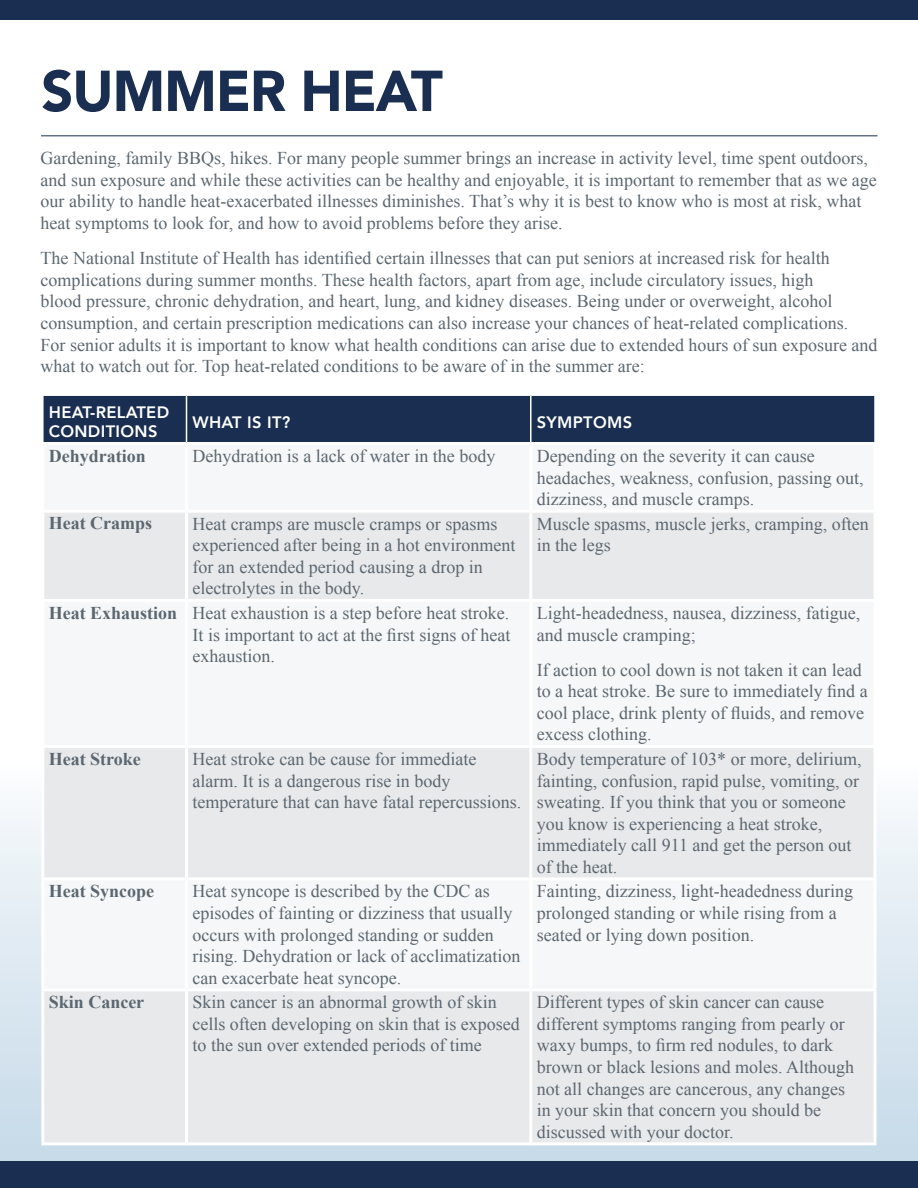
<style>
.page{position:relative;width:918px;height:1188px;background:#fff}
.page>*{position:absolute;margin:0;border:0;box-sizing:border-box;transform-origin:0 0}
.t1{font:900 57px "Avenir";letter-spacing:-.02em;color:#1a2e51}
.t2{font:18px/21.6px "Times New Roman";color:#5b6770}
.t3{font:700 18px "Times New Roman";color:#5b6770}
.t4{font:800 16.5px/19.8px "Avenir";letter-spacing:.02em;color:#fff}
.s1{font-weight:700}
</style>
<div class="page">
<div style="left:0;top:758px;width:918px;height:430px;background:linear-gradient(to bottom,#fbfcfd,#c1d7e7)"></div>
<div style="left:0;top:0;width:918px;height:20px;background:#1a2e51"></div>
<div style="left:0;top:1161px;width:918px;height:27px;background:#1a2e51"></div>
<hr style="left:41px;top:135px;width:837px;height:1px;background:#1a2e51">
<div style="left:44px;top:396px;width:830px;height:46px;background:#1a2e51"></div>
<svg style="left:44px;top:513px;width:830px;height:629px;fill:#e8e9eb"></svg>
<hr style="left:186px;top:396px;width:1px;height:46px;background:#fff">
<hr style="left:530px;top:396px;width:2px;height:46px;background:#fff">
<hr style="left:185px;top:513px;width:3px;height:86px;background:#fff">
<hr style="left:529px;top:513px;width:3px;height:86px;background:#fff">
<hr style="left:41px;top:599px;width:146px;height:3px;background:#fff">
<hr style="left:187px;top:599px;width:344px;height:3px;background:#fff">
<hr style="left:185px;top:602px;width:3px;height:143px;background:#fff">
<hr style="left:531px;top:599px;width:346px;height:3px;background:#fff">
<hr style="left:529px;top:602px;width:3px;height:143px;background:#fff">
<hr style="left:41px;top:745px;width:146px;height:3px;background:#fff">
<hr style="left:41px;top:748px;width:3px;height:129px;background:#fff">
<hr style="left:187px;top:745px;width:344px;height:3px;background:#fff">
<hr style="left:185px;top:748px;width:3px;height:129px;background:#fff">
<hr style="left:531px;top:745px;width:346px;height:3px;background:#fff">
<hr style="left:529px;top:748px;width:3px;height:129px;background:#fff">
<hr style="left:874px;top:748px;width:3px;height:129px;background:#fff">
<hr style="left:41px;top:877px;width:146px;height:3px;background:#fff">
<hr style="left:41px;top:880px;width:3px;height:108px;background:#fff">
<hr style="left:187px;top:877px;width:344px;height:3px;background:#fff">
<hr style="left:185px;top:880px;width:3px;height:108px;background:#fff">
<hr style="left:531px;top:877px;width:346px;height:3px;background:#fff">
<hr style="left:529px;top:880px;width:3px;height:108px;background:#fff">
<hr style="left:874px;top:880px;width:3px;height:108px;background:#fff">
<hr style="left:41px;top:988px;width:146px;height:3px;background:#fff">
<hr style="left:41px;top:991px;width:3px;height:151px;background:#fff">
<hr style="left:187px;top:988px;width:344px;height:3px;background:#fff">
<hr style="left:185px;top:991px;width:3px;height:151px;background:#fff">
<hr style="left:531px;top:988px;width:346px;height:3px;background:#fff">
<hr style="left:529px;top:991px;width:3px;height:151px;background:#fff">
<hr style="left:874px;top:991px;width:3px;height:151px;background:#fff">
<hr style="left:41px;top:1142px;width:146px;height:3px;background:#fff">
<hr style="left:187px;top:1142px;width:344px;height:3px;background:#fff">
<hr style="left:531px;top:1142px;width:346px;height:3px;background:#fff">
<h1 class="t1" style="left:41px;top:42px;width:403px">SUMMER HEAT</h1>
<p class="t2" style="left:41px;top:147px;width:838px">Gardening, family BBQs, hikes. For many people summer brings an increase in activity level, time spent outdoors, and sun exposure and while these activities can be healthy and enjoyable, it is important to remember that as we age our ability to handle heat-exacerbated illnesses diminishes. That’s why it is best to know who is most at risk, what heat symptoms to look for, and how to avoid problems before they arise.</p>
<p class="t2" style="left:41px;top:247px;width:838px">The National Institute of Health has identified certain illnesses that can put seniors at increased risk for health complications during summer months. These health factors, apart from age, include circulatory issues, high<br>blood pressure, chronic dehydration, and heart, lung, and kidney diseases. Being under or overweight, alcohol consumption, and certain prescription medications can also increase your chances of heat-related complications.<br>For senior adults it is important to know what health conditions can arise due to extended hours of sun exposure and what to watch out for. Top heat-related conditions to be aware of in the summer are:</p>
<p class="t4" style="left:49px;top:402px;width:122px">HEAT-RELATED<br>CONDITIONS</p>
<p class="t4" style="left:193px;top:412px;width:100px">WHAT IS IT?</p>
<p class="t4" style="left:537px;top:412px;width:97px">SYMPTOMS</p>
<p class="t3" style="left:49px;top:443px;width:99px">Dehydration</p>
<p class="t2" style="left:193px;top:445px;width:304px">Dehydration is a lack of water in the body</p>
<p class="t2" style="left:537px;top:445px;width:328px">Depending on the severity it can cause headaches, weakness, confusion, passing out, dizziness, and muscle cramps.</p>
<p class="t3" style="left:49px;top:511px;width:105px">Heat Cramps</p>
<p class="t2" style="left:193px;top:513px;width:324px">Heat cramps are muscle cramps or spasms experienced after being in a hot environment for an extended period causing a drop in electrolytes in the body.</p>
<p class="t2" style="left:537px;top:513px;width:333px">Muscle spasms, muscle jerks, cramping, often in the legs</p>
<p class="t2" style="left:193px;top:602px;width:319px;text-align:justify;text-indent:-144px"><span class="s1">Heat Exhaustion</span> Heat exhaustion is a step before heat stroke.<br>It is important to act at the first signs of heat exhaustion.</p>
<p class="t2" style="left:537px;top:602px;width:325px">Light-headedness, nausea, dizziness, fatigue, and muscle cramping;</p>
<p class="t2" style="left:537px;top:659px;width:332px">If action to cool down is not taken it can lead to a heat stroke. Be sure to immediately find a cool place, drink plenty of fluids, and remove excess clothing.</p>
<p class="t3" style="left:49px;top:746px;width:94px">Heat Stroke</p>
<p class="t2" style="left:193px;top:748px;width:330px">Heat stroke can be cause for immediate alarm. It is a dangerous rise in body temperature that can have fatal repercussions.</p>
<p class="t2" style="left:537px;top:748px;width:326px">Body temperature of 103* or more, delirium, fainting, confusion, rapid pulse, vomiting, or sweating. If you think that you or someone you know is experiencing a heat stroke, immediately call 911 and get the person out of the heat.</p>
<p class="t3" style="left:49px;top:879px;width:107px">Heat Syncope</p>
<p class="t2" style="left:193px;top:880px;width:329px">Heat syncope is described by the CDC as episodes of fainting or dizziness that usually occurs with prolonged standing or sudden rising. Dehydration or lack of acclimatization can exacerbate heat syncope.</p>
<p class="t2" style="left:537px;top:880px;width:318px">Fainting, dizziness, light-headedness during prolonged standing or while rising from a seated or lying down position.</p>
<p class="t3" style="left:49px;top:990px;width:97px">Skin Cancer</p>
<p class="t2" style="left:193px;top:991px;width:329px">Skin cancer is an abnormal growth of skin cells often developing on skin that is exposed to the sun over extended periods of time</p>
<p class="t2" style="left:537px;top:991px;width:319px">Different types of skin cancer can cause different symptoms ranging from pearly or waxy bumps, to firm red nodules, to dark brown or black lesions and moles. Although not all changes are cancerous, any changes in your skin that concern you should be discussed with your doctor.</p>
</div>
